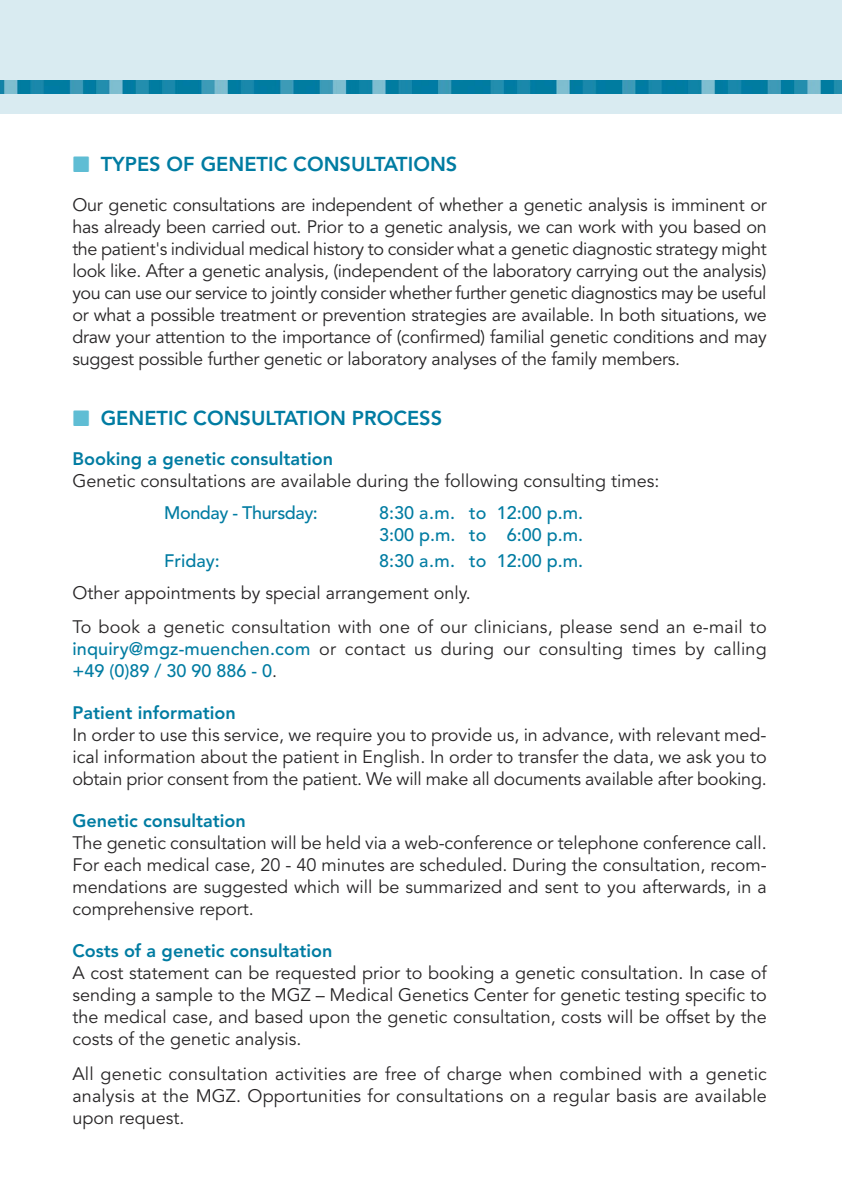
<style>
.page{position:relative;width:842px;height:1191px;background:#fff}
.page>*{position:absolute;margin:0;border:0;box-sizing:border-box;transform-origin:0 0}
.t1{font:800 20px "Avenir";color:#007ca2}
.t2{font:18px/22px "Avenir";color:#272526;text-align:justify}
.t3{font:800 18px "Avenir";color:#007ca2}
.t4{font:500 18px/22px "Avenir";color:#007ca2}
.t5{font:500 18px "Avenir";letter-spacing:-.025em;color:#007ca2}
.s1{font-family:"Guifxv 2 Transports";font-weight:400;font-size:22px;color:#5fbdd4}
.s2{font-weight:500;color:#007ca2}
</style>
<div class="page">
<div style="left:0;top:0;width:842px;height:113px;background:#d9ebf1"></div>
<img style="left:0;top:80px;width:677px;height:13px">
<img style="left:677px;top:80px;width:165px;height:13px">
<p class="t1" style="left:72px;top:149px;width:386px"><span class="s1">3</span> TYPES OF GENETIC CONSULTATIONS</p>
<p class="t2" style="left:72px;top:194px;width:696px">Our genetic consultations are independent of whether a genetic analysis is imminent or has already been carried out. Prior to a genetic analysis, we can work with you based on the patient's individual medical history to consider what a genetic diagnostic strategy might look like. After a genetic analysis, (independent of the laboratory carrying out the analysis) you can use our service to jointly consider whether further genetic diagnostics may be useful or what a possible treatment or prevention strategies are available. In both situations, we draw your attention to the importance of (confirmed) familial genetic conditions and may suggest possible further genetic or laboratory analyses of the family members.</p>
<p class="t1" style="left:72px;top:403px;width:371px"><span class="s1">3</span> GENETIC CONSULTATION PROCESS</p>
<p class="t3" style="left:72px;top:445px;width:262px">Booking a genetic consultation</p>
<p class="t2" style="left:72px;top:470px;width:588px">Genetic consultations are available during the following consulting times:</p>
<p class="t5" style="left:164px;top:497px;width:155px">Monday - Thursday:</p>
<p class="t4" style="left:379px;top:501px;width:205px">8:30 a.m. to 12:00 p.m.<br>3:00 p.m. to 6:00 p.m.</p>
<p class="t4" style="left:164px;top:549px;width:57px">Friday:</p>
<p class="t4" style="left:379px;top:549px;width:205px">8:30 a.m. to 12:00 p.m.</p>
<p class="t2" style="left:72px;top:576px;width:696px;line-height:34px">Other appointments by special arrangement only.<br>To book a genetic consultation with one of our clinicians, please send an e-mail to</p>
<p class="t2" style="left:72px;top:638px;width:696px"><span class="s2">inquiry@mgz-muenchen.com</span> or contact us during our consulting times by calling <span class="s2">+49 (0)89 / 30 90 886 - 0</span>.</p>
<p class="t3" style="left:72px;top:699px;width:165px">Patient information</p>
<p class="t2" style="left:72px;top:724px;width:696px">In order to use this service, we require you to provide us, in advance, with relevant med&shy;ical information about the patient in English. In order to transfer the data, we ask you to obtain prior consent from the patient. We will make all documents available after booking.</p>
<p class="t3" style="left:72px;top:807px;width:175px">Genetic consultation</p>
<p class="t2" style="left:72px;top:832px;width:696px">The genetic consultation will be held via a web-conference or telephone conference call.<br>For each medical case, 20 - 40 minutes are scheduled. During the consultation, recom&shy;mendations are suggested which will be summarized and sent to you afterwards, in a comprehensive report.</p>
<p class="t3" style="left:72px;top:937px;width:261px">Costs of a genetic consultation</p>
<p class="t2" style="left:72px;top:962px;width:696px">A cost statement can be requested prior to booking a genetic consultation. In case of sending a sample to the MGZ – Medical Genetics Center for genetic testing specific to the medical case, and based upon the genetic consultation, costs will be offset by the costs of the genetic analysis.</p>
<p class="t2" style="left:72px;top:1062px;width:696px">All genetic consultation activities are free of charge when combined with a genetic analysis at the MGZ. Opportunities for consultations on a regular basis are available upon request.</p>
</div>
